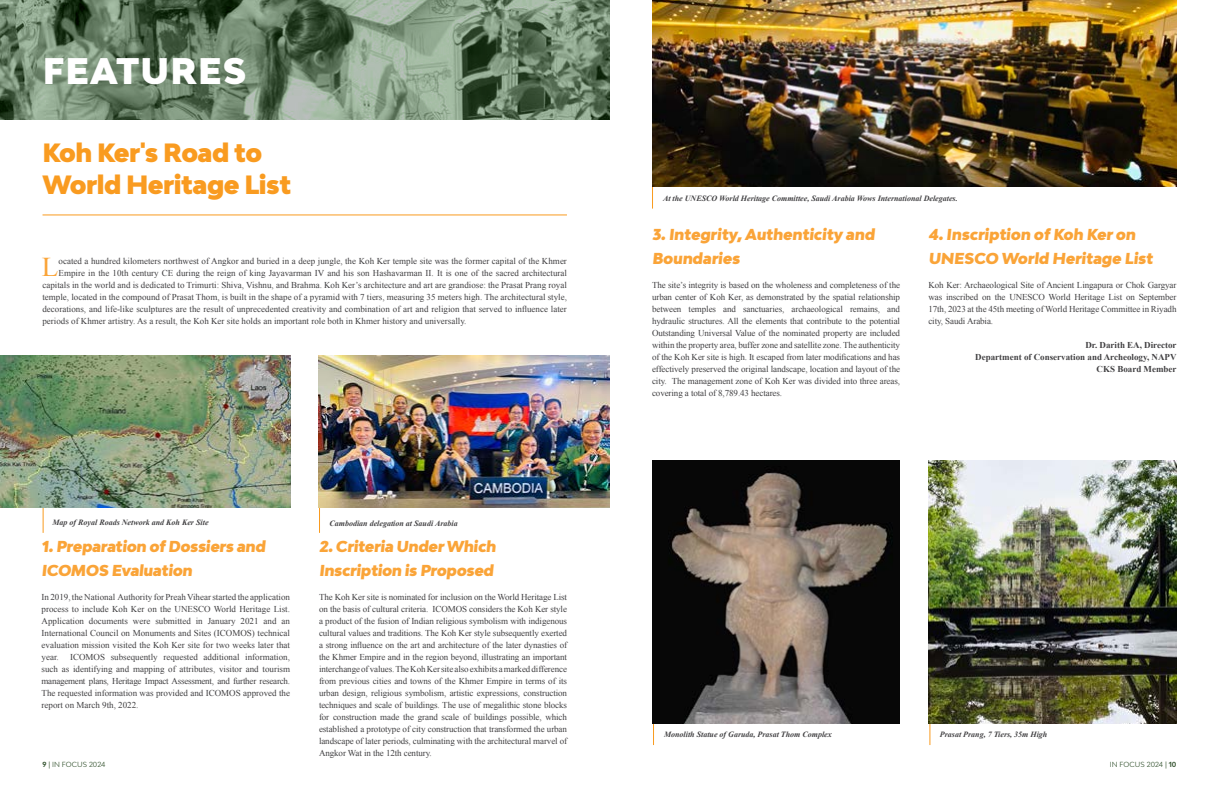
<style>
.page{position:relative;width:1219px;height:794px;background:#fff}
.page>*{position:absolute;margin:0;border:0;box-sizing:border-box;transform-origin:0 0}
.t1{font:900 35px "Bw Modelica";letter-spacing:.03em;color:#fff}
.t2{font:27.1px "Times New Roman";color:#faa438}
.t3{font:900 25px/32px "Bw Modelica";letter-spacing:-.02em;color:#f99b20}
.t4{font:900 15px/24px "Bw Modelica";color:#faa438}
.t5{font:9px/12px "Times New Roman";color:#414042;text-align:justify}
.t6{font:700 9px/12px "Times New Roman";color:#414042;text-align:right}
.t7{font:italic 700 8px "Times New Roman";color:#414042}
.t8{font:7px "Bw Modelica";letter-spacing:.005em;color:#375532}
.s1{font-weight:700}
</style>
<div class="page">
<svg style="left:0;top:0;width:609px;height:119px"></svg>
<hr style="left:652px;top:144px;width:1px;height:65px;background:#f99b1f">
<hr style="left:319px;top:473px;width:1px;height:60px;background:#f99b1f">
<hr style="left:43px;top:465px;width:1px;height:68px;background:#f99b1f">
<hr style="left:43px;top:214px;width:524px;height:1px;background:#f99b1f">
<img style="left:0;top:356px;width:290px;height:152px">
<img style="left:319px;top:356px;width:290px;height:152px">
<img style="left:652px;top:0;width:524px;height:186px">
<hr style="left:653px;top:681px;width:1px;height:64px;background:#f99b1f">
<hr style="left:929px;top:681px;width:1px;height:64px;background:#f99b1f">
<img style="left:653px;top:460px;width:247px;height:263px">
<img style="left:928px;top:460px;width:248px;height:263px">
<h1 class="t1" style="left:43px;top:48px;width:205px">FEATURES</h1>
<h3 class="t3" style="left:43px;top:136px;width:250px">Koh Ker's Road to<br>World Heritage List</h3>
<h2 class="t2" style="left:42px;top:249px;width:18px">L</h2>
<p class="t5" style="left:59px;top:255px;width:510px">ocated a hundred kilometers northwest of Angkor and buried in a deep jungle, the Koh Ker temple site was the former capital of the Khmer</p>
<p class="t5" style="left:59px;top:267px;width:510px">Empire in the 10th century CE during the reign of king Jayavarman IV and his son Hashavarman II. It is one of the sacred architectural</p>
<p class="t5" style="left:42px;top:279px;width:526px">capitals in the world and is dedicated to Trimurti: Shiva, Vishnu, and Brahma. Koh Ker’s architecture and art are grandiose: the Prasat Prang royal</p>
<p class="t5" style="left:42px;top:291px;width:526px">temple, located in the compound of Prasat Thom, is built in the shape of a pyramid with 7 tiers, measuring 35 meters high. The architectural style,</p>
<p class="t5" style="left:42px;top:303px;width:526px">decorations, and life-like sculptures are the result of unprecedented creativity and combination of art and religion that served to influence later</p>
<p class="t5" style="left:42px;top:315px;width:425px">periods of Khmer artistry. As a result, the Koh Ker site holds an important role both in Khmer history and universally.</p>
<p class="t7" style="left:53px;top:517px;width:158px">Map of Royal Roads Network and Koh Ker Site</p>
<h3 class="t4" style="left:42px;top:534px;width:227px">1. Preparation of Dossiers and<br>ICOMOS Evaluation</h3>
<p class="t5" style="left:42px;top:591px;width:250px">In 2019, the National Authority for Preah Vihear started the application process to include Koh Ker on the UNESCO World Heritage List.<br>Application documents were submitted in January 2021 and an International Council on Monuments and Sites (ICOMOS) technical evaluation mission visited the Koh Ker site for two weeks later that year.</p>
<p class="t5" style="left:42px;top:651px;width:250px;text-indent:29px">ICOMOS subsequently requested additional information, such as identifying and mapping of attributes, visitor and tourism management plans, Heritage Impact Assessment, and further research.<br>The requested information was provided and ICOMOS approved the report on March 9th, 2022.</p>
<p class="t7" style="left:329px;top:518px;width:130px">Cambodian delegation at Saudi Arabia</p>
<h3 class="t4" style="left:319px;top:534px;width:180px">2. Criteria Under Which<br>Inscription is Proposed</h3>
<p class="t5" style="left:319px;top:591px;width:250px">The Koh Ker site is nominated for inclusion on the World Heritage List on the basis of cultural criteria. ICOMOS considers the Koh Ker style a product of the fusion of Indian religious symbolism with indigenous cultural values and traditions. The Koh Ker style subsequently exerted a strong influence on the art and architecture of the later dynasties of the Khmer Empire and in the region beyond, illustrating an important interchange of values. The Koh Ker site also exhibits a marked difference from previous cities and towns of the Khmer Empire in terms of its urban design, religious symbolism, artistic expressions, construction techniques and scale of buildings. The use of megalithic stone blocks for construction made the grand scale of buildings possible, which established a prototype of city construction that transformed the urban landscape of later periods, culminating with the architectural marvel of Angkor Wat in the 12th century.</p>
<p class="t7" style="left:663px;top:193px;width:296px">At the UNESCO World Heritage Committee, Saudi Arabia Wows International Delegates.</p>
<h3 class="t4" style="left:652px;top:222px;width:226px">3. Integrity, Authenticity and<br>Boundaries</h3>
<p class="t5" style="left:652px;top:279px;width:250px">The site’s integrity is based on the wholeness and completeness of the urban center of Koh Ker, as demonstrated by the spatial relationship between temples and sanctuaries, archaeological remains, and hydraulic structures. All the elements that contribute to the potential Outstanding Universal Value of the nominated property are included within the property area, buffer zone and satellite zone. The authenticity of the Koh Ker site is high. It escaped from later modifications and has effectively preserved the original landscape, location and layout of the city. The management zone of Koh Ker was divided into three areas, covering a total of 8,789.43 hectares.</p>
<h3 class="t4" style="left:928px;top:222px;width:228px">4. Inscription of Koh Ker on<br>UNESCO World Heritage List</h3>
<p class="t5" style="left:928px;top:279px;width:250px">Koh Ker: Archaeological Site of Ancient Lingapura or Chok Gargyar was inscribed on the UNESCO World Heritage List on September 17th, 2023 at the 45th meeting of World Heritage Committee in Riyadh city, Saudi Arabia.</p>
<p class="t6" style="left:975px;top:339px;width:203px">Dr. Darith EA, Director<br>Department of Conservation and Archeology, NAPV<br>CKS Board Member</p>
<p class="t7" style="left:664px;top:729px;width:169px">Monolith Statue of Garuda, Prasat Thom Complex</p>
<p class="t7" style="left:940px;top:729px;width:109px">Prasat Prang, 7 Tiers, 35m High</p>
<p class="t8" style="left:43px;top:760px;width:65px"><span class="s1">9</span> | IN FOCUS 2024</p>
<p class="t8" style="left:1110px;top:760px;width:68px">IN FOCUS 2024 | <span class="s1">10</span></p>
</div>
